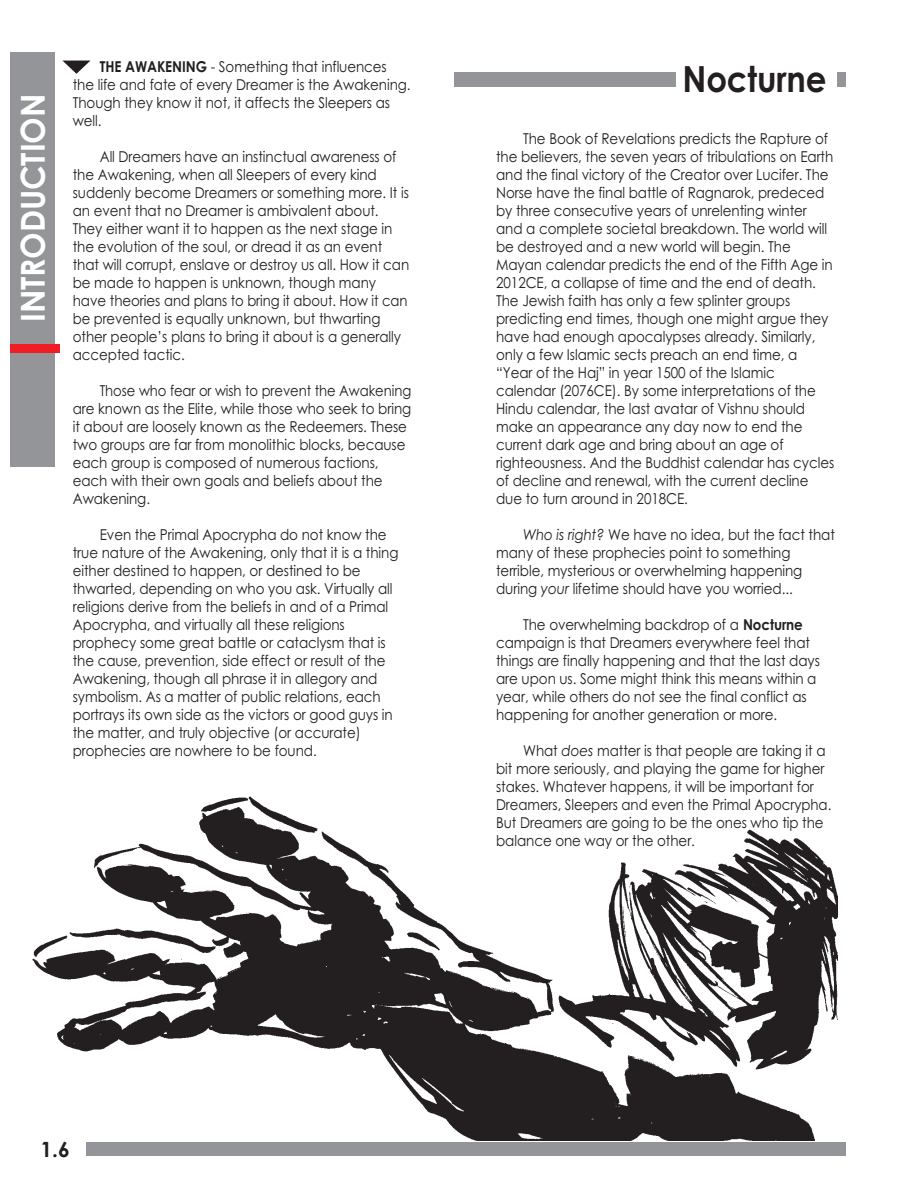
<style>
.page{position:relative;width:918px;height:1188px;background:#fff}
.page>*{position:absolute;margin:0;border:0;box-sizing:border-box;transform-origin:0 0}
.t1{font:700 36px "Century Gothic";letter-spacing:-.005em;color:#231f20;scale:.9 1}
.t2{font:700 33px "Century Gothic";letter-spacing:-.005em;color:#fff;scale:.96 1}
.t3{font:700 21px "Century Gothic";color:#231f20}
.t4{font:15px/18px "Century Gothic";letter-spacing:-.005em;color:#231f20;scale:.9 1}
.t5{font:15px/18px "Century Gothic";letter-spacing:-.005em;color:#231f20;scale:.88 1}
.s1{font-weight:700}
.s2{color:#fff}
.s3{font-style:italic}
</style>
<div class="page">
<img style="left:32px;top:796px;width:806px;height:344px">
<div style="left:454px;top:72px;width:392px;height:15px;background:#939598"></div>
<div style="left:87px;top:1142px;width:759px;height:14px;background:#939598"></div>
<div style="left:677px;top:54px;width:160px;height:54px;background:#fff"></div>
<div style="left:0;top:1134px;width:71px;height:54px;background:#fff"></div>
<div style="left:10px;top:52px;width:44px;height:415px;background:#939598"></div>
<div style="left:10px;top:344px;width:50px;height:9px;background:#ee1e24"></div>
<svg style="left:63px;top:61px;width:27px;height:13px"></svg>
<h2 class="t2" style="left:21px;top:322px;width:239px;rotate:-90deg">INTRODUCTION</h2>
<p class="t4" style="left:73px;top:59px;width:377px;text-indent:27px"><span class="s1">THE AWAKENING</span> - Something that influences the life and fate of every Dreamer is the Awakening.<br>Though they know it not, it affects the Sleepers as well.</p>
<p class="t4" style="left:73px;top:149px;width:375px;text-indent:27px">All Dreamers have an instinctual awareness of the Awakening, when all Sleepers of every kind suddenly become Dreamers or something more. It is an event that no Dreamer is ambivalent about.<br>They either want it to happen as the next stage in the evolution of the soul, or dread it as an event that will corrupt, enslave or destroy us all. How it can be made to happen is unknown, though many have theories and plans to bring it about. How it can be prevented is equally unknown, but thwarting other people’s plans to bring it about is a generally accepted tactic.</p>
<p class="t5" style="left:73px;top:383px;width:386px;text-indent:27px">Those who fear or wish to prevent the Awakening are known as the Elite, while those who seek to bring it about are loosely known as the Redeemers. These two groups are far from monolithic blocks, because each group is composed of numerous factions, each with their own goals and beliefs about the Awakening.</p>
<p class="t4" style="left:73px;top:527px;width:363px;text-indent:27px">Even the Primal Apocrypha do not know the true nature of the Awakening, only that it is a thing either destined to happen, or destined to be thwarted, depending on who you ask. Virtually all religions derive from the beliefs in and of a Primal Apocrypha, and virtually all these religions prophecy some great battle or cataclysm that is the cause, prevention, side effect or result of the Awakening, though all phrase it in allegory and symbolism. As a matter of public relations, each portrays its own side as the victors or good guys in the matter, and truly objective (or accurate) prophecies are nowhere to be found.</p>
<h1 class="t1" style="left:683px;top:65px;width:171px">Nocturne<span class="s2">.</span></h1>
<p class="t4" style="left:496px;top:131px;width:377px;text-indent:27px">The Book of Revelations predicts the Rapture of the believers, the seven years of tribulations on Earth and the final victory of the Creator over Lucifer. The Norse have the final battle of Ragnarok, predeced by three consecutive years of unrelenting winter and a complete societal breakdown. The world will be destroyed and a new world will begin. The Mayan calendar predicts the end of the Fifth Age in 2012CE, a collapse of time and the end of death.<br>The Jewish faith has only a few splinter groups predicting end times, though one might argue they have had enough apocalypses already. Similarly, only a few Islamic sects preach an end time, a “Year of the Haj” in year 1500 of the Islamic calendar (2076CE). By some interpretations of the Hindu calendar, the last avatar of Vishnu should make an appearance any day now to end the current dark age and bring about an age of righteousness. And the Buddhist calendar has cycles of decline and renewal, with the current decline due to turn around in 2018CE.</p>
<p class="t4" style="left:496px;top:527px;width:378px;text-indent:27px"><span class="s3">Who is right?</span> We have no idea, but the fact that many of these prophecies point to something terrible, mysterious or overwhelming happening during <span class="s3">your</span> lifetime should have you worried...</p>
<p class="t4" style="left:496px;top:617px;width:361px;text-indent:27px">The overwhelming backdrop of a <span class="s1">Nocturne </span>campaign is that Dreamers everywhere feel that things are finally happening and that the last days are upon us. Some might think this means within a year, while others do not see the final conflict as happening for another generation or more.</p>
<p class="t4" style="left:496px;top:743px;width:374px;text-indent:27px">What <span class="s3">does</span> matter is that people are taking it a bit more seriously, and playing the game for higher stakes. Whatever happens, it will be important for Dreamers, Sleepers and even the Primal Apocrypha.<br>But Dreamers are going to be the ones who tip the balance one way or the other.</p>
<h3 class="t3" style="left:41px;top:1141px;width:31px">1.6</h3>
</div>
